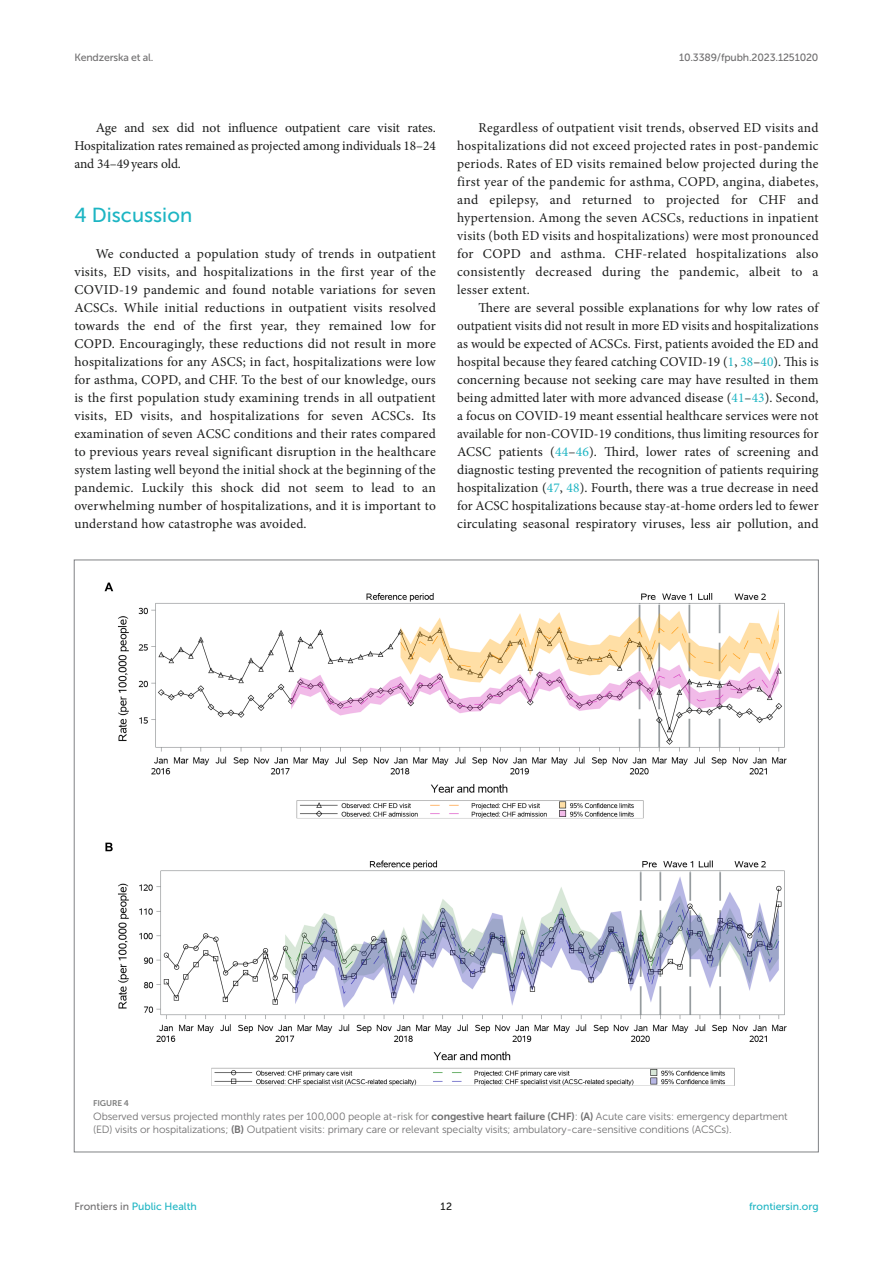
<style>
.page{position:relative;width:893px;height:1263px;background:#fff}
.page>*{position:absolute;margin:0;border:0;box-sizing:border-box;transform-origin:0 0}
.HEAD_1{font:20.25px "Museo Sans 500";color:#1db5c3}
.TEXT{font:13.5px/18px "Minion Pro";letter-spacing:.01em;color:#1b1c1b;text-align:justify}
.TEXT_FLUSH{font:13.5px/18px "Minion Pro";letter-spacing:.015em;color:#1b1c1b;text-align:justify}
.FIG_LEG{font:10.5px/13.5px "Museo Sans 300";letter-spacing:-.01em;color:#706f70}
.t1{font:10.5px "Museo Sans 500";letter-spacing:-.015em;color:#706f70}
.t2{font:10.5px "Museo Sans 500";color:#1db5c3}
.t3{font:10.5px "Museo Sans 500";color:#1b1c1b}
.FIG_HD{font:8.25px "Museo Sans 700";letter-spacing:-.01em;color:#7e7f7f}
.s1{color:#1db5c3}
.s2{font-family:"Museo Sans 700"}
.s3{color:#706f70}
</style>
<div class="page">
<img style="left:104px;top:582px;width:683px;height:504px">
<p class="t1" style="left:74px;top:51px;width:81px">Kendzerska et al.</p>
<p class="t1" style="left:679px;top:51px;width:141px">10.3389/fpubh.2023.1251020</p>
<p class="TEXT" style="left:74px;top:119px;width:363px;text-indent:21px">Age and sex did not influence outpatient care visit rates.<br>Hospitalization rates remained as projected among individuals 18–24 and 34–49years old.</p>
<p class="HEAD_1" style="left:74px;top:204px;width:119px">4 Discussion</p>
<p class="TEXT_FLUSH" style="left:74px;top:245px;width:363px;text-indent:21px">We conducted a population study of trends in outpatient visits, ED visits, and hospitalizations in the first year of the COVID-19 pandemic and found notable variations for seven ACSCs. While initial reductions in outpatient visits resolved towards the end of the first year, they remained low for COPD. Encouragingly, these reductions did not result in more hospitalizations for any ASCS; in fact, hospitalizations were low for asthma, COPD, and CHF. To the best of our knowledge, ours is the first population study examining trends in all outpatient visits, ED visits, and hospitalizations for seven ACSCs. Its examination of seven ACSC conditions and their rates compared to previous years reveal significant disruption in the healthcare system lasting well beyond the initial shock at the beginning of the pandemic. Luckily this shock did not seem to lead to an overwhelming number of hospitalizations, and it is important to understand how catastrophe was avoided.</p>
<p class="TEXT" style="left:457px;top:119px;width:363px;text-indent:21px">Regardless of outpatient visit trends, observed ED visits and hospitalizations did not exceed projected rates in post-pandemic periods. Rates of ED visits remained below projected during the first year of the pandemic for asthma, COPD, angina, diabetes, and epilepsy, and returned to projected for CHF and hypertension. Among the seven ACSCs, reductions in inpatient visits (both ED visits and hospitalizations) were most pronounced for COPD and asthma. CHF-related hospitalizations also consistently decreased during the pandemic, albeit to a lesser extent.</p>
<p class="TEXT" style="left:457px;top:299px;width:363px;text-indent:21px">There are several possible explanations for why low rates of outpatient visits did not result in more ED visits and hospitalizations as would be expected of ACSCs. First, patients avoided the ED and hospital because they feared catching COVID-19 (<span class="s1">1</span>, <span class="s1">38</span>–<span class="s1">40</span>). This is concerning because not seeking care may have resulted in them being admitted later with more advanced disease (<span class="s1">41</span>–<span class="s1">43</span>). Second, a focus on COVID-19 meant essential healthcare services were not available for non-COVID-19 conditions, thus limiting resources for ACSC patients (<span class="s1">44</span>–<span class="s1">46</span>). Third, lower rates of screening and diagnostic testing prevented the recognition of patients requiring hospitalization (<span class="s1">47</span>, <span class="s1">48</span>). Fourth, there was a true decrease in need for ACSC hospitalizations because stay-at-home orders led to fewer circulating seasonal respiratory viruses, less air pollution, and</p>
<p class="FIG_HD" style="left:93px;top:1098px;width:37px">FIGURE 4</p>
<p class="FIG_LEG" style="left:93px;top:1109px;width:696px">Observed versus projected monthly rates per 100,000 people at-risk for <span class="s2">congestive heart failure (CHF)</span>: <span class="s2">(A)</span> Acute care visits: emergency department (ED) visits or hospitalizations; <span class="s2">(B)</span> Outpatient visits: primary care or relevant specialty visits; ambulatory-care-sensitive conditions (ACSCs).</p>
<p class="t2" style="left:74px;top:1200px;width:124px"><span class="s3">Frontiers in</span> Public Health</p>
<p class="t3" style="left:441px;top:1200px;width:13px">12</p>
<p class="t2" style="left:749px;top:1200px;width:71px">frontiersin.org</p>
</div>
